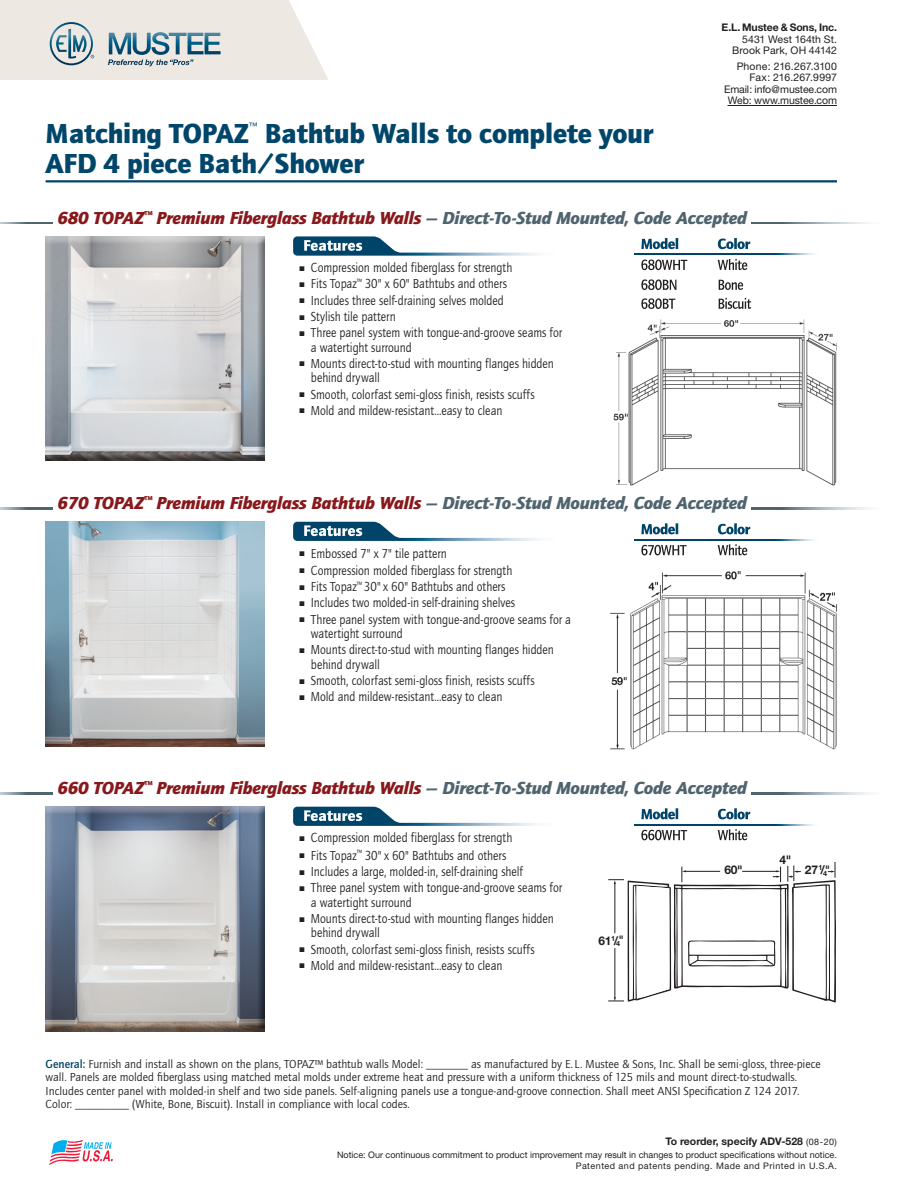
<style>
.page{position:relative;width:918px;height:1188px;background:#fff}
.page>*{position:absolute;margin:0;border:0;box-sizing:border-box;transform-origin:0 0}
.t1{font:900 28.5px/30px "Quay Sans";letter-spacing:-.005em;color:#00466b}
.t2{font:italic 900 18px "Quay Sans";letter-spacing:-.01em;color:#88181b}
.t3{font:13.5px/14.4px "Quay Sans";letter-spacing:-.005em;color:#231f20;scale:.9 1}
.t4{font:12px/13.5px "Quay Sans";color:#231f20}
.t5{font:700 12px "Helvetica Neue";color:#231f20}
.t6{font:10.5px/11.4px "Helvetica Neue";letter-spacing:-.005em;color:#231f20;text-align:right}
.t7{font:700 10.5px "Helvetica Neue";color:#231f20}
.t8{font:9px/10.8px "Helvetica Neue";color:#231f20;text-align:right}
.t9{font:condensed 9px "Helvetica Neue";color:#00466b}
.s1{color:#4f646e}
.s2{font-size:10.5px}
.s3{font-weight:500;color:#00446a}
.s4{font-weight:400;font-size:9px}
</style>
<div class="page">
<svg style="left:0;top:0;width:328px;height:80px;background:#dddedc"></svg>
<hr style="left:728px;top:105px;width:109px;height:1px;background:#231f20">
<svg style="left:49px;top:1140px;width:64px;height:25px"></svg>
<img style="left:610px;top:571px;width:227px;height:179px">
<img style="left:613px;top:319px;width:224px;height:167px">
<img style="left:293px;top:522px;width:245px;height:19px">
<img style="left:304px;top:525px;width:58px;height:11px">
<img style="left:0;top:508px;width:52px;height:1px">
<img style="left:751px;top:508px;width:118px;height:1px">
<img style="left:635px;top:539px;width:179px;height:1px">
<img style="left:641px;top:523px;width:37px;height:11px">
<img style="left:718px;top:523px;width:32px;height:11px">
<img style="left:641px;top:545px;width:46px;height:10px">
<img style="left:718px;top:544px;width:29px;height:11px">
<img style="left:46px;top:522px;width:218px;height:224px">
<img style="left:46px;top:236px;width:218px;height:225px">
<img style="left:293px;top:236px;width:245px;height:20px">
<img style="left:304px;top:240px;width:58px;height:11px">
<img style="left:0;top:222px;width:52px;height:2px">
<img style="left:751px;top:222px;width:118px;height:2px">
<svg style="left:608px;top:862px;width:228px;height:140px"></svg>
<img style="left:293px;top:807px;width:245px;height:19px">
<img style="left:304px;top:810px;width:58px;height:11px">
<img style="left:0;top:793px;width:52px;height:1px">
<img style="left:751px;top:793px;width:118px;height:1px">
<img style="left:46px;top:807px;width:218px;height:224px">
<img style="left:635px;top:824px;width:179px;height:1px">
<img style="left:641px;top:808px;width:37px;height:11px">
<img style="left:718px;top:808px;width:32px;height:11px">
<img style="left:641px;top:830px;width:46px;height:10px">
<img style="left:718px;top:829px;width:29px;height:11px">
<img style="left:635px;top:254px;width:179px;height:1px">
<img style="left:641px;top:238px;width:37px;height:11px">
<img style="left:718px;top:238px;width:32px;height:11px">
<img style="left:641px;top:260px;width:46px;height:10px">
<img style="left:718px;top:259px;width:29px;height:11px">
<img style="left:641px;top:279px;width:36px;height:11px">
<img style="left:719px;top:280px;width:24px;height:10px">
<img style="left:641px;top:298px;width:34px;height:11px">
<img style="left:719px;top:298px;width:32px;height:11px">
<hr style="left:46px;top:180px;width:791px;height:2px;background:#00466b">
<h1 class="t1" style="left:46px;top:118px;width:205px">Matching TOPAZ</h1>
<p class="t9" style="left:249px;top:120px;width:10px">™</p>
<h1 class="t1" style="left:46px;top:118px;width:610px;text-indent:219px">Bathtub Walls to complete your<br>AFD 4 piece Bath/Shower</h1>
<p class="t7" style="left:722px;top:21px;width:117px">E.L. Mustee &amp; Sons, Inc.</p>
<p class="t6" style="left:732px;top:33px;width:106px">5431 West 164th St.<br>Brook Park, OH 44142</p>
<p class="t6" style="left:724px;top:60px;width:114px">Phone: 216.267.3100<br>Fax: 216.267.9997<br>Email: info@mustee.com<br>Web: www.mustee.com</p>
<h2 class="t2" style="left:58px;top:207px;width:692px">680 TOPAZ<sup>™</sup> Premium Fiberglass Bathtub Walls <span class="s1">— Direct-To-Stud Mounted, Code Accepted</span></h2>
<p class="t3" style="left:300px;top:261px;width:238px">■ Compression molded fiberglass for strength</p>
<p class="t3" style="left:300px;top:277px;width:232px">■ Fits Topaz<sup>™</sup> 30" x 60" Bathtubs and others</p>
<p class="t3" style="left:300px;top:293px;width:229px">■ Includes three self-draining selves molded</p>
<p class="t3" style="left:300px;top:310px;width:108px">■ Stylish tile pattern</p>
<p class="t3" style="left:311px;top:326px;width:281px;text-indent:-11px">■ Three panel system with tongue-and-groove seams for a watertight surround</p>
<p class="t3" style="left:311px;top:357px;width:271px;text-indent:-11px">■ Mounts direct-to-stud with mounting flanges hidden behind drywall</p>
<p class="t3" style="left:300px;top:387px;width:263px">■ Smooth, colorfast semi-gloss finish, resists scuffs</p>
<p class="t3" style="left:300px;top:404px;width:227px">■ Mold and mildew-resistant…easy to clean</p>
<h2 class="t2" style="left:58px;top:492px;width:692px">670 TOPAZ<sup>™</sup> Premium Fiberglass Bathtub Walls <span class="s1">— Direct-To-Stud Mounted, Code Accepted</span></h2>
<p class="t3" style="left:300px;top:546px;width:165px">■ Embossed 7" x 7" tile pattern</p>
<p class="t3" style="left:300px;top:563px;width:238px">■ Compression molded fiberglass for strength</p>
<p class="t3" style="left:300px;top:580px;width:230px">■ Fits Topaz<sup>™</sup> 30" x 60" Bathtubs and others</p>
<p class="t3" style="left:300px;top:596px;width:241px">■ Includes two molded-in self-draining shelves</p>
<p class="t3" style="left:311px;top:612px;width:291px;text-indent:-11px">■ Three panel system with tongue-and-groove seams for a watertight surround</p>
<p class="t3" style="left:311px;top:643px;width:271px;text-indent:-11px">■ Mounts direct-to-stud with mounting flanges hidden behind drywall</p>
<p class="t3" style="left:300px;top:674px;width:263px">■ Smooth, colorfast semi-gloss finish, resists scuffs</p>
<p class="t3" style="left:300px;top:690px;width:227px">■ Mold and mildew-resistant…easy to clean</p>
<h2 class="t2" style="left:58px;top:777px;width:692px">660 TOPAZ<sup>™</sup> Premium Fiberglass Bathtub Walls <span class="s1">— Direct-To-Stud Mounted, Code Accepted</span></h2>
<p class="t3" style="left:300px;top:831px;width:238px">■ Compression molded fiberglass for strength</p>
<p class="t3" style="left:300px;top:848px;width:231px">■ Fits Topaz<sup>™</sup> 30" x 60" Bathtubs and others</p>
<p class="t3" style="left:300px;top:865px;width:250px">■ Includes a large, molded-in, self-draining shelf</p>
<p class="t3" style="left:311px;top:881px;width:281px;text-indent:-11px">■ Three panel system with tongue-and-groove seams for a watertight surround</p>
<p class="t3" style="left:311px;top:912px;width:271px;text-indent:-11px">■ Mounts direct-to-stud with mounting flanges hidden behind drywall</p>
<p class="t3" style="left:300px;top:942px;width:263px">■ Smooth, colorfast semi-gloss finish, resists scuffs</p>
<p class="t3" style="left:300px;top:959px;width:227px">■ Mold and mildew-resistant…easy to clean</p>
<p class="t5" style="left:599px;top:933px;width:27px">6 1 <sup>1</sup>/<sub>4</sub><span class="s2">"</span></p>
<p class="t5" style="left:779px;top:852px;width:13px">4"</p>
<p class="t5" style="left:724px;top:862px;width:20px">60"</p>
<p class="t5" style="left:805px;top:862px;width:27px">2 7 <sup>1</sup>/<sub>4</sub><span class="s2">"</span></p>
<p class="t4" style="left:46px;top:1057px;width:777px"><span class="s3">General:</span> Furnish and install as shown on the plans, TOPAZ™ bathtub walls Model: _______ as manufactured by E. L. Mustee &amp; Sons, Inc. Shall be semi-gloss, three-piece wall. Panels are molded fiberglass using matched metal molds under extreme heat and pressure with a uniform thickness of 125 mils and mount direct-to-studwalls.<br>Includes center panel with molded-in shelf and two side panels. Self-aligning panels use a tongue-and-groove connection. Shall meet ANSI Specification Z 124 2017.<br>Color: _________ (White, Bone, Biscuit). Install in compliance with local codes.</p>
<p class="t7" style="left:665px;top:1135px;width:173px">To reorder, specify ADV-528 <span class="s4">(08-20)</span></p>
<p class="t8" style="left:337px;top:1149px;width:501px">Notice: Our continuous commitment to product improvement may result in changes to product specifications without notice.<br>Patented and patents pending. Made and Printed in U.S.A.</p>
</div>
